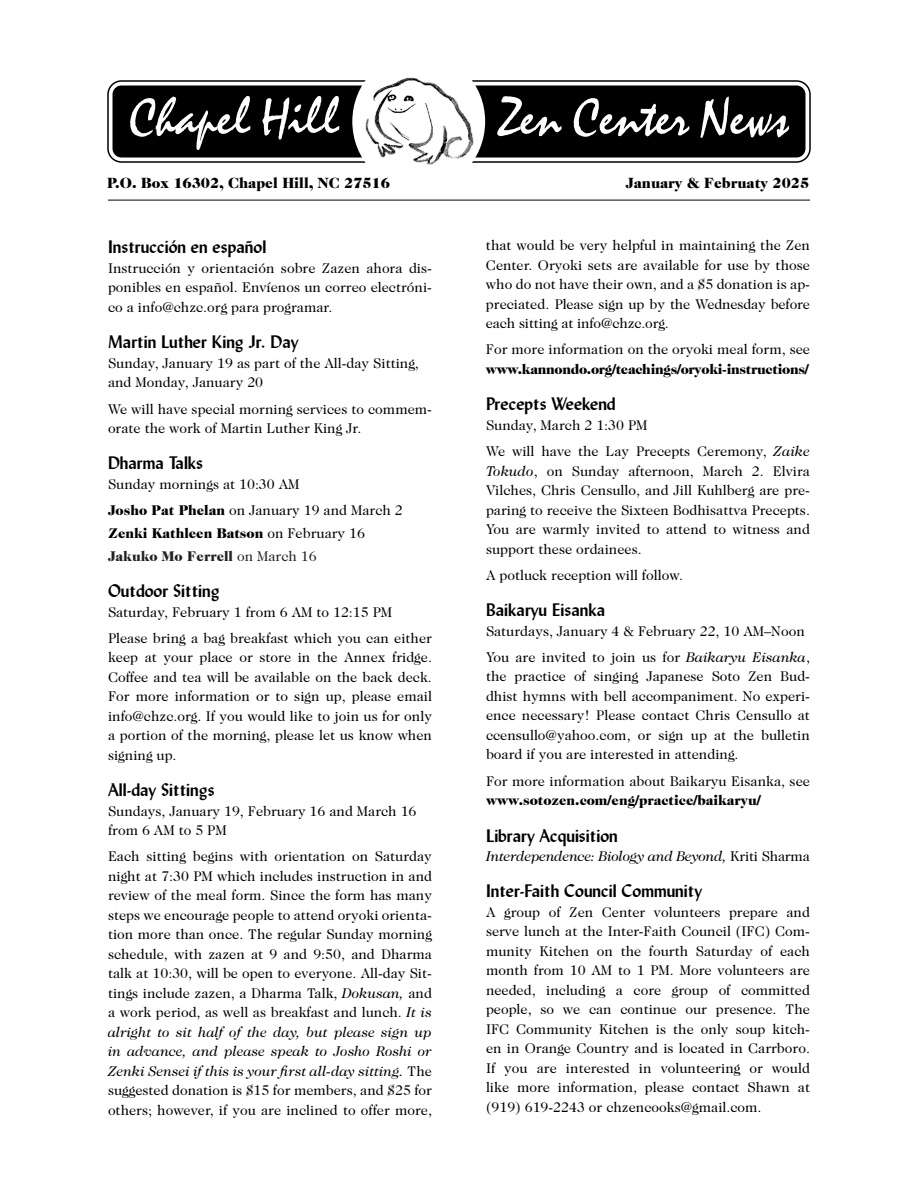
<style>
.page{position:relative;width:918px;height:1188px;background:#fff}
.page>*{position:absolute;margin:0;border:0;box-sizing:border-box;transform-origin:0 0}
.t1{font:52.5px "Mistral Std";color:#fff}
.t2{font:700 18px "Lydian BT";color:#000}
.t3{font:900 15px "Caslon 224 Std";color:#000}
.t4{font:14.25px/19.5px "Caslon 224 Std";color:#000;text-align:justify}
.t5{font:900 14.25px/22.8px "Caslon 224 Std";color:#000}
.t6{font:900 14.25px "Caslon 224 Std";letter-spacing:-.02em;color:#000}
.t7{font:italic 14.25px "Caslon 224 Std";letter-spacing:-.01em;color:#000}
.s1{font-weight:900}
.s2{font-weight:400}
.s3{color:#222}
.s4{font-weight:400;color:#222}
.s5{font-style:italic}
.s6{font-style:normal}
</style>
<div class="page">
<div style="left:108px;top:81px;width:702px;height:81px;background:#000;border-radius:14px"></div>
<div style="left:104px;top:76px;width:710px;height:90px;border:9px solid #fff;border-radius:14px"></div>
<div style="left:107px;top:80px;width:704px;height:83px;border:2px solid #000;border-radius:14px"></div>
<div style="left:352px;top:53px;width:133px;height:137px;background:#fff;border-radius:50%"></div>
<hr style="left:108px;top:200px;width:702px;height:1px;background:#000">
<img style="left:363px;top:76px;width:114px;height:90px">
<h1 class="t1" style="left:130px;top:87px;width:211px">Chapel Hill</h1>
<h1 class="t1" style="left:499px;top:87px;width:291px">Zen Center News</h1>
<p class="t3" style="left:107px;top:174px;width:284px">P.O. Box 16302, Chapel Hill, NC 27516</p>
<p class="t3" style="left:626px;top:174px;width:185px">January &amp; Februaty 2025</p>
<p class="t2" style="left:108px;top:236px;width:160px">Instrucción en español</p>
<p class="t4" style="left:108px;top:258px;width:326px">Instrucción y orientación sobre Zazen ahora dis&shy;ponibles en español. Envíenos un correo electróni&shy;co a info@chzc.org para programar.</p>
<p class="t2" style="left:108px;top:331px;width:192px">Martin Luther King Jr. Day</p>
<p class="t4" style="left:108px;top:353px;width:312px">Sunday, January 19 as part of the All-day Sitting, and Monday, January 20</p>
<p class="t4" style="left:108px;top:399px;width:326px">We will have special morning services to commem&shy;orate the work of Martin Luther King Jr.</p>
<p class="t2" style="left:108px;top:452px;width:97px">Dharma Talks</p>
<p class="t4" style="left:108px;top:471px;width:296px;line-height:26.2px">Sunday mornings at 10:30 AM<br><span class="s1">Josho Pat Phelan</span> on January 19 and March 2</p>
<p class="t5" style="left:108px;top:522px;width:259px">Zenki Kathleen Batson <span class="s2">on February 16<br></span><span class="s3">Jakuko Mo Ferrell</span> <span class="s4">on March 16</span></p>
<p class="t2" style="left:108px;top:580px;width:113px">Outdoor Sitting</p>
<p class="t4" style="left:108px;top:598px;width:325px;line-height:26.2px">Saturday, February 1 from 6 AM to 12:15 PM<br>Please bring a bag breakfast which you can either</p>
<p class="t4" style="left:108px;top:648px;width:326px">keep at your place or store in the Annex fridge.<br>Coffee and tea will be available on the back deck.<br>For more information or to sign up, please email info@chzc.org. If you would like to join us for only a portion of the morning, please let us know when signing up.</p>
<p class="t2" style="left:108px;top:779px;width:108px">All-day Sittings</p>
<p class="t4" style="left:108px;top:801px;width:310px">Sundays, January 19, February 16 and March 16 from 6 AM to 5 PM</p>
<p class="t4" style="left:108px;top:847px;width:326px">Each sitting begins with orientation on Saturday night at 7:30 PM which includes instruction in and review of the meal form. Since the form has many steps we encourage people to attend oryoki orienta&shy;tion more than once. The regular Sunday morning schedule, with zazen at 9 and 9:50, and Dharma talk at 10:30, will be open to everyone. All-day Sit&shy;tings include zazen, a Dharma Talk, <span class="s5">Dokusan,</span> and a work period, as well as breakfast and lunch. <span class="s5">It is alright to sit half of the day, but please sign up in advance, and please speak to Josho Roshi or Zenki Sensei if this is your first all-day sitting.</span> The suggested donation is $15 for members, and $25 for others; however, if you are inclined to offer more,</p>
<p class="t4" style="left:486px;top:235px;width:326px">that would be very helpful in maintaining the Zen Center. Oryoki sets are available for use by those who do not have their own, and a $5 donation is ap&shy;preciated. Please sign up by the Wednesday before each sitting at info@chzc.org.</p>
<p class="t4" style="left:486px;top:340px;width:326px">For more information on the oryoki meal form, see</p>
<p class="t6" style="left:486px;top:361px;width:324px">www.kannondo.org/teachings/oryoki-instructions/</p>
<p class="t2" style="left:486px;top:393px;width:131px">Precepts Weekend</p>
<p class="t4" style="left:486px;top:412px;width:325px;line-height:26.2px">Sunday, March 2 1:30 PM<br>We will have the Lay Precepts Ceremony, <span class="s5">Zaike</span></p>
<p class="t4" style="left:486px;top:461px;width:326px"><span class="s5">Tokudo</span>, on Sunday afternoon, March 2. Elvira Vilches, Chris Censullo, and Jill Kuhlberg are pre&shy;paring to receive the Sixteen Bodhisattva Precepts.<br>You are warmly invited to attend to witness and support these ordainees.</p>
<p class="t4" style="left:486px;top:565px;width:199px">A potluck reception will follow.</p>
<p class="t2" style="left:486px;top:599px;width:121px">Baikaryu Eisanka</p>
<p class="t4" style="left:486px;top:618px;width:326px;line-height:26.2px">Saturdays, January 4 &amp; February 22, 10 AM–Noon<br>You are invited to join us for <span class="s5">Baikaryu Eisanka</span>,</p>
<p class="t4" style="left:486px;top:667px;width:326px">the practice of singing Japanese Soto Zen Bud&shy;dhist hymns with bell accompaniment. No experi&shy;ence necessary! Please contact Chris Censullo at ccensullo@yahoo.com, or sign up at the bulletin board if you are interested in attending.</p>
<p class="t4" style="left:486px;top:771px;width:325px">For more information about Baikaryu Eisanka, see</p>
<p class="t5" style="left:486px;top:789px;width:276px">www.sotozen.com/eng/practice/baikaryu/</p>
<p class="t2" style="left:486px;top:824px;width:133px">Library Acquisition</p>
<p class="t7" style="left:486px;top:848px;width:325px">Interdependence: Biology and Beyond, <span class="s6">Kriti Sharma</span></p>
<p class="t2" style="left:486px;top:880px;width:218px">Inter-Faith Council Community</p>
<p class="t4" style="left:486px;top:902px;width:326px">A group of Zen Center volunteers prepare and serve lunch at the Inter-Faith Council (IFC) Com&shy;munity Kitchen on the fourth Saturday of each month from 10 AM to 1 PM. More volunteers are needed, including a core group of committed people, so we can continue our presence. The IFC Community Kitchen is the only soup kitch&shy;en in Orange Country and is located in Carrboro.<br>If you are interested in volunteering or would like more information, please contact Shawn at (919) 619-2243 or chzencooks@gmail.com.</p>
</div>
